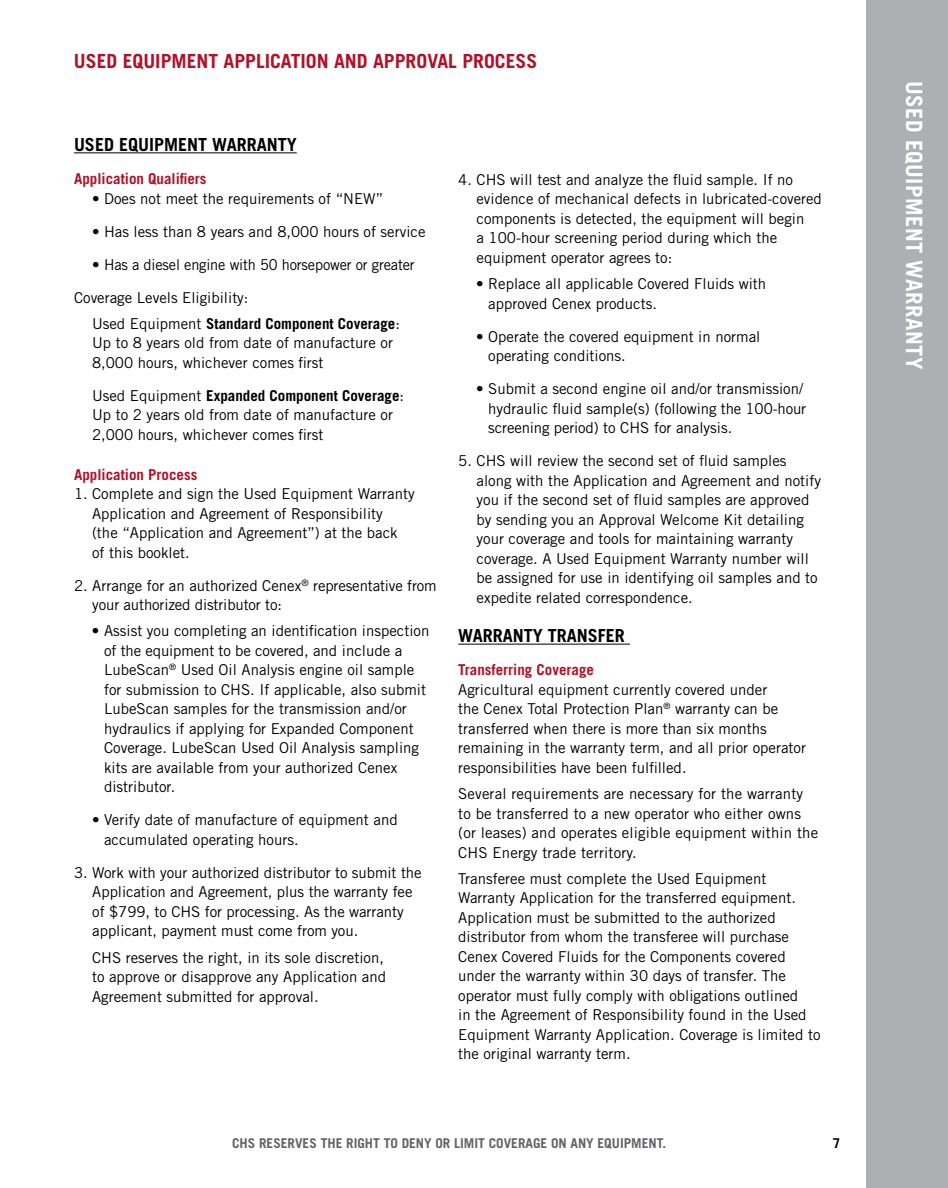
<style>
.page{position:relative;width:948px;height:1188px;background:#fff}
.page>*{position:absolute;margin:0;border:0;box-sizing:border-box;transform-origin:0 0}
.t1{font:700 22.5px "Trade Gothic LT Std";letter-spacing:.02em;color:#fff}
.t2{font:700 19.5px "Trade Gothic LT Std";color:#ae132a}
.t3{font:700 18px "Trade Gothic LT Std";color:#000}
.t4{font:15px/19.5px "Trade Gothic LT Std";color:#000}
.t5{font:700 15px "Trade Gothic LT Std";color:#ae132a}
.t6{font:700 13.5px "Trade Gothic LT Std";color:#636466}
.t7{font:700 13.5px "Trade Gothic LT Std";color:#000}
.s1{font-weight:700}
</style>
<div class="page">
<div style="left:867px;top:0;width:81px;height:1188px;background:#adafb2"></div>
<hr style="left:74px;top:152px;width:223px;height:1px;background:#000">
<hr style="left:458px;top:644px;width:172px;height:1px;background:#000">
<h2 class="t2" style="left:74px;top:49px;width:465px">USED EQUIPMENT APPLICATION AND APPROVAL PROCESS</h2>
<p class="t3" style="left:74px;top:134px;width:224px">USED EQUIPMENT WARRANTY</p>
<p class="t5" style="left:74px;top:169px;width:134px">Application Qualifiers</p>
<p class="t4" style="left:92px;top:188px;width:293px">• Does not meet the requirements of “NEW”</p>
<p class="t4" style="left:92px;top:221px;width:335px">• Has less than 8 years and 8,000 hours of service</p>
<p class="t4" style="left:92px;top:254px;width:324px">• Has a diesel engine with 50 horsepower or greater</p>
<p class="t4" style="left:92px;top:284px;width:309px;line-height:26.2px;text-indent:-18px">Coverage Levels Eligibility:<br>Used Equipment <span class="s1">Standard Component Coverage</span>:</p>
<p class="t4" style="left:92px;top:333px;width:303px">Up to 8 years old from date of manufacture or<br>8,000 hours, whichever comes first</p>
<p class="t4" style="left:92px;top:386px;width:314px">Used Equipment <span class="s1">Expanded Component Coverage</span>:<br>Up to 2 years old from date of manufacture or<br>2,000 hours, whichever comes first</p>
<p class="t5" style="left:74px;top:465px;width:125px">Application Process</p>
<p class="t4" style="left:92px;top:484px;width:324px;text-indent:-18px">1. Complete and sign the Used Equipment Warranty Application and Agreement of Responsibility<br>(the “Application and Agreement”) at the back<br>of this booklet.</p>
<p class="t4" style="left:92px;top:575px;width:346px;text-indent:-18px">2. Arrange for an authorized Cenex<sup>®</sup> representative from your authorized distributor to:</p>
<p class="t4" style="left:104px;top:621px;width:327px;text-indent:-12px">• Assist you completing an identification inspection of the equipment to be covered, and include a LubeScan<sup>®</sup> Used Oil Analysis engine oil sample for submission to CHS. If applicable, also submit LubeScan samples for the transmission and/or hydraulics if applying for Expanded Component Coverage. LubeScan Used Oil Analysis sampling kits are available from your authorized Cenex distributor.</p>
<p class="t4" style="left:104px;top:810px;width:295px;text-indent:-12px">• Verify date of manufacture of equipment and accumulated operating hours.</p>
<p class="t4" style="left:92px;top:863px;width:331px;text-indent:-18px">3. Work with your authorized distributor to submit the Application and Agreement, plus the warranty fee of $799, to CHS for processing. As the warranty applicant, payment must come from you.</p>
<p class="t4" style="left:92px;top:947px;width:296px">CHS reserves the right, in its sole discretion, to approve or disapprove any Application and<br>Agreement submitted for approval.</p>
<p class="t4" style="left:477px;top:170px;width:347px;text-indent:-18px">4. CHS will test and analyze the fluid sample. If no evidence of mechanical defects in lubricated-covered components is detected, the equipment will begin<br>a 100-hour screening period during which the equipment operator agrees to:</p>
<p class="t4" style="left:488px;top:274px;width:279px;text-indent:-12px">• Replace all applicable Covered Fluids with approved Cenex products.</p>
<p class="t4" style="left:488px;top:326px;width:274px;text-indent:-12px">• Operate the covered equipment in normal operating conditions.</p>
<p class="t4" style="left:488px;top:379px;width:319px;text-indent:-12px">• Submit a second engine oil and/or transmission/ hydraulic fluid sample(s) (following the 100-hour screening period) to CHS for analysis.</p>
<p class="t4" style="left:477px;top:451px;width:346px;text-indent:-18px">5. CHS will review the second set of fluid samples along with the Application and Agreement and notify you if the second set of fluid samples are approved by sending you an Approval Welcome Kit detailing your coverage and tools for maintaining warranty coverage. A Used Equipment Warranty number will be assigned for use in identifying oil samples and to expedite related correspondence.</p>
<p class="t3" style="left:458px;top:625px;width:168px">WARRANTY TRANSFER</p>
<p class="t5" style="left:458px;top:661px;width:137px">Transferring Coverage</p>
<p class="t4" style="left:458px;top:680px;width:349px">Agricultural equipment currently covered under<br>the Cenex Total Protection Plan<sup>®</sup> warranty can be transferred when there is more than six months remaining in the warranty term, and all prior operator responsibilities have been fulfilled.</p>
<p class="t4" style="left:458px;top:784px;width:362px">Several requirements are necessary for the warranty to be transferred to a new operator who either owns (or leases) and operates eligible equipment within the CHS Energy trade territory.</p>
<p class="t4" style="left:458px;top:869px;width:364px">Transferee must complete the Used Equipment Warranty Application for the transferred equipment.<br>Application must be submitted to the authorized distributor from whom the transferee will purchase Cenex Covered Fluids for the Components covered under the warranty within 30 days of transfer. The operator must fully comply with obligations outlined<br>in the Agreement of Responsibility found in the Used Equipment Warranty Application. Coverage is limited to the original warranty term.</p>
<p class="t6" style="left:232px;top:1134px;width:436px">CHS RESERVES THE RIGHT TO DENY OR LIMIT COVERAGE ON ANY EQUIPMENT.</p>
<p class="t7" style="left:833px;top:1134px;width:9px">7</p>
<h1 class="t1" style="left:928px;top:81px;width:290px;rotate:90deg">USED EQUIPMENT WARRANTY</h1>
</div>
